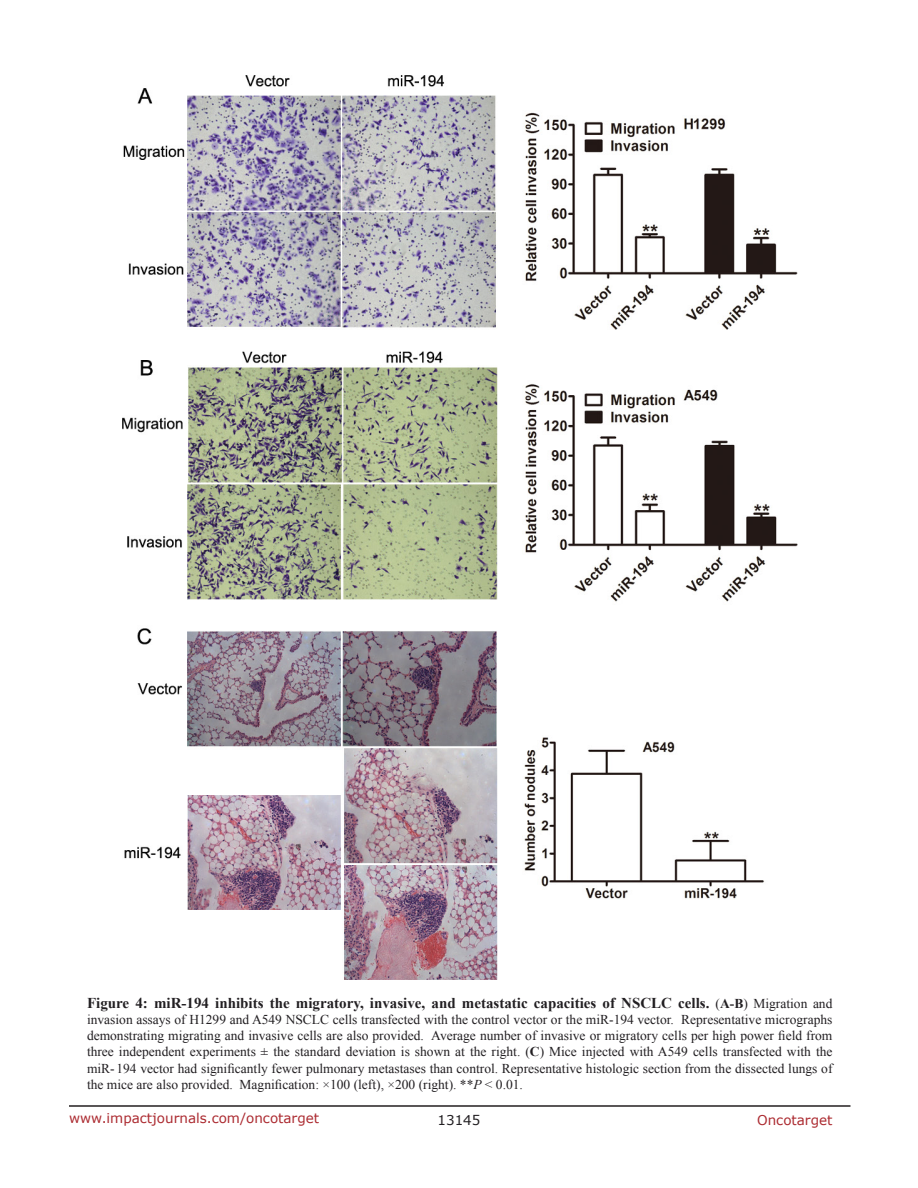
<style>
.page{position:relative;width:918px;height:1188px;background:#fff}
.page>*{position:absolute;margin:0;border:0;box-sizing:border-box;transform-origin:0 0}
.FigureText{font:700 15px "Times New Roman";color:#221f22}
.FigureText-2{font:13.5px/16.2px "Times New Roman";color:#221f22;text-align:justify}
.t1{font:13.5px "Verdana";color:#ac2b31}
.t2{font:13.5px "Verdana";color:#221f22}
.s1{font-weight:400;font-size:13.5px}
.s2{font-size:13.5px}
.s3{font-weight:700}
.s4{font-style:italic}
</style>
<div class="page">
<hr style="left:69px;top:1105px;width:781px;height:2px;background:#231f20">
<img style="left:122px;top:75px;width:675px;height:905px">
<p class="FigureText" style="left:87px;top:992px;width:747px">Figure 4: miR-194 inhibits the migratory, invasive, and metastatic capacities of NSCLC cells. <span class="s1">(</span><span class="s2">A-B</span><span class="s1">) Migration and</span></p>
<p class="FigureText-2" style="left:87px;top:1011px;width:747px">invasion assays of H1299 and A549 NSCLC cells transfected with the control vector or the miR-194 vector. Representative micrographs demonstrating migrating and invasive cells are also provided. Average number of invasive or migratory cells per high power field from three independent experiments ± the standard deviation is shown at the right. (<span class="s3">C</span>) Mice injected with A549 cells transfected with the miR-194 vector had significantly fewer pulmonary metastases than control. Representative histologic section from the dissected lungs of the mice are also provided. Magnification: ×100 (left), ×200 (right). **<span class="s4">P</span> &lt; 0.01.</p>
<p class="t1" style="left:69px;top:1109px;width:252px">www.impactjournals.com/oncotarget</p>
<p class="t2" style="left:438px;top:1111px;width:44px">13145</p>
<p class="t1" style="left:757px;top:1111px;width:77px">Oncotarget</p>
</div>
